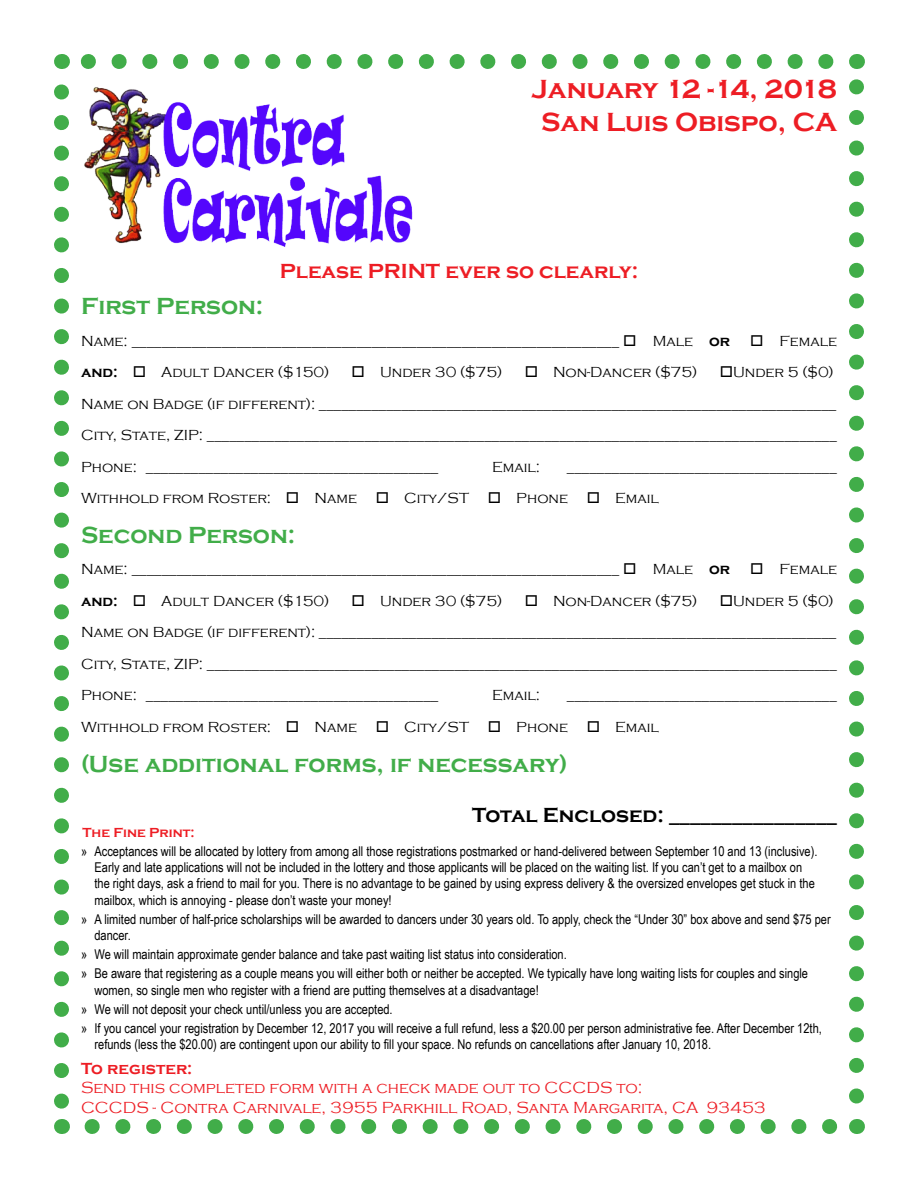
<style>
.page{position:relative;width:918px;height:1188px;background:#fff}
.page>*{position:absolute;margin:0;border:0;box-sizing:border-box;transform-origin:0 0}
.t1{font:700 27px/32.4px "Copperplate Gothic";color:#ed1d24;text-align:center}
.t2{font:700 24px "Copperplate Gothic";color:#41ad49}
.t3{font:700 21px "Copperplate Gothic";color:#000}
.t4{font:700 21px "Copperplate Gothic";color:#ed1d24}
.t5{font:300 16.5px/19.8px "Copperplate Gothic";color:#ed1d24}
.t6{font:700 16.5px "Copperplate Gothic";color:#ed1d24}
.t7{font:300 15px/31.5px "Copperplate Gothic";color:#000}
.t8{font:13.5px/16.2px "Arial Narrow";color:#000}
.t9{font:700 13.5px "Copperplate Gothic";color:#ed1d24}
.s1{font-weight:700}
</style>
<div class="page">
<svg style="left:54px;top:92px;width:15px;height:1017px"></svg>
<svg style="left:92px;top:1119px;width:746px;height:15px"></svg>
<svg style="left:849px;top:79px;width:15px;height:1017px"></svg>
<svg style="left:80px;top:54px;width:746px;height:15px"></svg>
<svg style="left:62px;top:1119px;width:1px;height:15px"></svg>
<svg style="left:856px;top:1119px;width:1px;height:15px"></svg>
<svg style="left:856px;top:54px;width:1px;height:15px"></svg>
<svg style="left:62px;top:54px;width:1px;height:15px"></svg>
<img style="left:84px;top:87px;width:329px;height:160px">
<h1 class="t1" style="left:532px;top:73px;width:307px">January 12 -14, 2018<br>San Luis Obispo, CA</h1>
<h3 class="t4" style="left:280px;top:259px;width:360px">Please PRINT ever so clearly:</h3>
<h2 class="t2" style="left:81px;top:293px;width:184px">First Person:</h2>
<p class="t7" style="left:81px;top:325px;width:651px">Name: _________________________________________________________________ □ Male <span class="s1">or</span></p>
<p class="t7" style="left:750px;top:325px;width:88px">□ Female</p>
<p class="t7" style="left:81px;top:357px;width:250px"><span class="s1">and:</span> □ Adult Dancer ($150)</p>
<p class="t7" style="left:352px;top:357px;width:152px">□ Under 30 ($75)</p>
<p class="t7" style="left:525px;top:357px;width:174px">□ Non-Dancer ($75)</p>
<p class="t7" style="left:81px;top:357px;width:757px;text-indent:639px">□Under 5 ($0)<br>Name on Badge (if different): _____________________________________________________________________ City, State, ZIP: ____________________________________________________________________________________ Phone: _______________________________________</p>
<p class="t7" style="left:492px;top:451px;width:50px">Email:</p>
<p class="t7" style="left:567px;top:451px;width:271px">____________________________________</p>
<p class="t7" style="left:81px;top:483px;width:277px">Withhold from Roster: □ Name</p>
<p class="t7" style="left:376px;top:483px;width:95px">□ City/ST</p>
<p class="t7" style="left:488px;top:483px;width:82px">□ Phone</p>
<p class="t7" style="left:587px;top:483px;width:74px">□ Email</p>
<h2 class="t2" style="left:81px;top:522px;width:216px">Second Person:</h2>
<p class="t7" style="left:81px;top:554px;width:651px">Name: _________________________________________________________________ □ Male <span class="s1">or</span></p>
<p class="t7" style="left:750px;top:554px;width:88px">□ Female</p>
<p class="t7" style="left:81px;top:586px;width:250px"><span class="s1">and:</span> □ Adult Dancer ($150)</p>
<p class="t7" style="left:352px;top:586px;width:152px">□ Under 30 ($75)</p>
<p class="t7" style="left:525px;top:586px;width:174px">□ Non-Dancer ($75)</p>
<p class="t7" style="left:81px;top:586px;width:757px;text-indent:639px">□Under 5 ($0)<br>Name on Badge (if different): _____________________________________________________________________ City, State, ZIP: ____________________________________________________________________________________ Phone: _______________________________________</p>
<p class="t7" style="left:492px;top:680px;width:50px">Email:</p>
<p class="t7" style="left:567px;top:680px;width:271px">____________________________________</p>
<p class="t7" style="left:81px;top:712px;width:277px">Withhold from Roster: □ Name</p>
<p class="t7" style="left:376px;top:712px;width:95px">□ City/ST</p>
<p class="t7" style="left:488px;top:712px;width:82px">□ Phone</p>
<p class="t7" style="left:587px;top:712px;width:74px">□ Email</p>
<h2 class="t2" style="left:81px;top:751px;width:488px">(Use additional forms, if necessary)</h2>
<h3 class="t3" style="left:472px;top:804px;width:366px">Total Enclosed: ________________</h3>
<p class="t9" style="left:82px;top:825px;width:114px">The Fine Print:</p>
<p class="t8" style="left:95px;top:843px;width:724px;text-indent:-14px">» Acceptances will be allocated by lottery from among all those registrations postmarked or hand-delivered between September 10 and 13 (inclusive).<br>Early and late applications will not be included in the lottery and those applicants will be placed on the waiting list. If you can’t get to a mailbox on the right days, ask a friend to mail for you. There is no advantage to be gained by using express delivery &amp; the oversized envelopes get stuck in the mailbox, which is annoying - please don’t waste your money!</p>
<p class="t8" style="left:95px;top:910px;width:738px;text-indent:-14px">» A limited number of half-price scholarships will be awarded to dancers under 30 years old. To apply, check the “Under 30” box above and send $75 per dancer.</p>
<p class="t8" style="left:81px;top:944px;width:729px;line-height:19.2px">» We will maintain approximate gender balance and take past waiting list status into consideration.<br>» Be aware that registering as a couple means you will either both or neither be accepted. We typically have long waiting lists for couples and single</p>
<p class="t8" style="left:81px;top:980px;width:742px;line-height:19.2px;text-indent:14px">women, so single men who register with a friend are putting themselves at a disadvantage!<br>» We will not deposit your check until/unless you are accepted.<br>» If you cancel your registration by December 12, 2017 you will receive a full refund, less a $20.00 per person administrative fee. After December 12th,</p>
<p class="t8" style="left:95px;top:1036px;width:618px">refunds (less the $20.00) are contingent upon our ability to fill your space. No refunds on cancellations after January 10, 2018.</p>
<p class="t6" style="left:81px;top:1059px;width:113px">To register:</p>
<p class="t5" style="left:81px;top:1078px;width:686px">Send this completed form with a check made out to CCCDS to:<br>CCCDS - Contra Carnivale, 3955 Parkhill Road, Santa Margarita, CA 93453</p>
</div>
